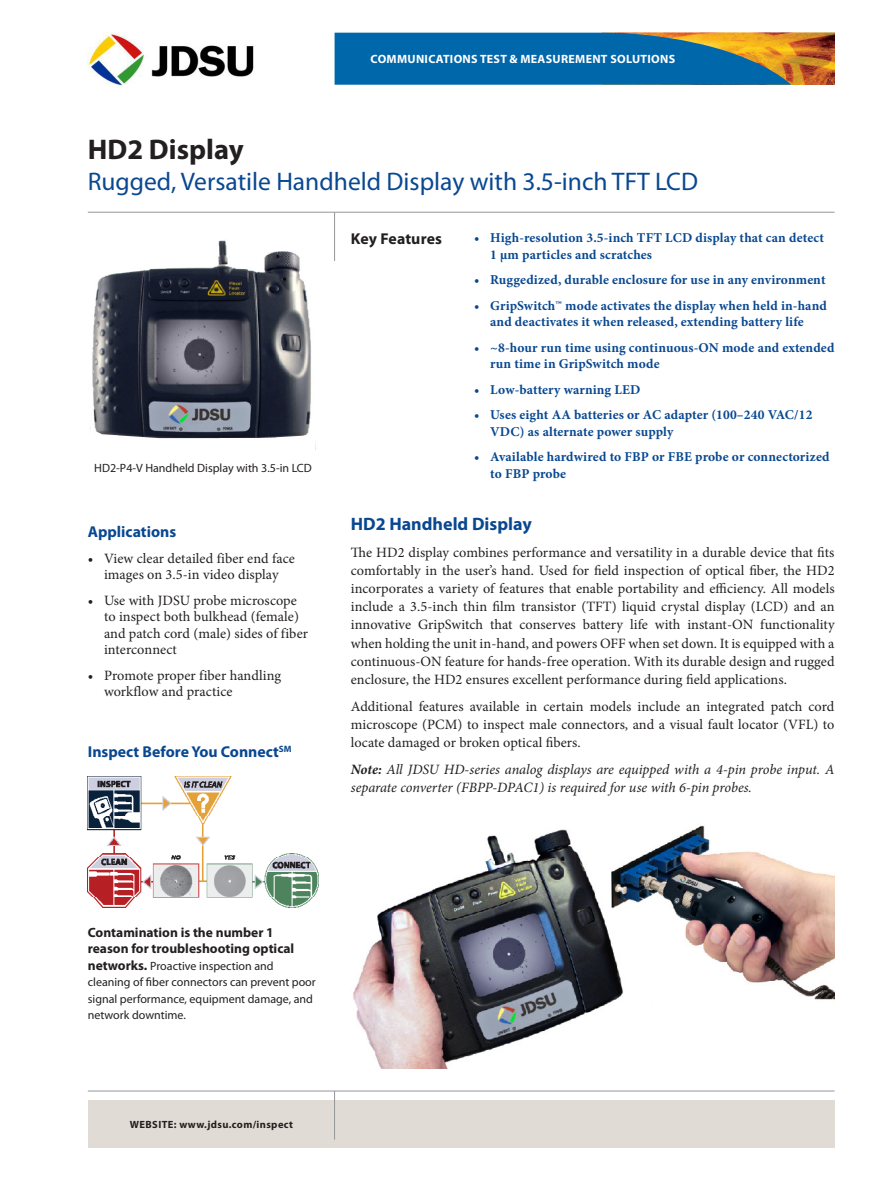
<style>
.page{position:relative;width:894px;height:1191px;background:#fff}
.page>*{position:absolute;margin:0;border:0;box-sizing:border-box;transform-origin:0 0}
.t1{font:700 28.5px "Myriad Pro";color:#231f20}
.t2{font:25.5px "Myriad Pro";color:#094891}
.Heading_3{font:700 18px "Myriad Pro";color:#094891}
.Heading_3-2{font:700 15.75px "Myriad Pro";color:#094891}
.t3{font:700 15.75px "Myriad Pro";letter-spacing:.005em;color:#231f20}
.Body_Text{font:14.25px/18px "Minion Pro";letter-spacing:.005em;color:#231f20;text-align:justify}
.Bullet_Text_2{font:14.25px/16.5px "Minion Pro";letter-spacing:.005em;color:#231f20}
.Body_Text-2{font:italic 14.25px/18px "Minion Pro";letter-spacing:-.005em;color:#231f20}
.Bullet_Text_1{font:700 13.5px/16.5px "Minion Pro";letter-spacing:.01em;color:#094891}
.Caption_1{font:700 13.5px/16.5px "Myriad Pro";color:#231f20}
.Caption_1-2{font:12px/16.5px "Myriad Pro";color:#231f20}
.t4{font:700 12px "Myriad Pro";letter-spacing:.025em;color:#fff}
.t5{font:700 10.5px "Myriad Pro";letter-spacing:.035em;color:#231f20}
.s1{font-weight:700}
.s2{font-weight:700;font-size:13.5px}
</style>
<div class="page">
<hr style="left:88px;top:212px;width:746px;height:1px;background:#939598">
<hr style="left:334px;top:212px;width:1px;height:49px;background:#939598">
<div style="left:88px;top:1100px;width:746px;height:47px;background:#e0dcd5"></div>
<hr style="left:88px;top:1090px;width:746px;height:1px;background:#939598">
<hr style="left:334px;top:1090px;width:1px;height:49px;background:#939598">
<svg style="left:334px;top:32px;width:501px;height:53px;background:#2e6f90"></svg>
<img style="left:88px;top:32px;width:166px;height:54px">
<img style="left:90px;top:240px;width:226px;height:209px">
<img style="left:353px;top:825px;width:481px;height:243px">
<img style="left:88px;top:776px;width:230px;height:131px">
<p class="t4" style="left:370px;top:51px;width:306px">COMMUNICATIONS TEST &amp; MEASUREMENT SOLUTIONS</p>
<p class="t1" style="left:88px;top:130px;width:157px">HD2 Display</p>
<p class="t2" style="left:88px;top:166px;width:611px">Rugged, Versatile Handheld Display with 3.5-inch TFT LCD</p>
<p class="t3" style="left:350px;top:228px;width:93px">Key Features</p>
<p class="Bullet_Text_1" style="left:490px;top:229px;width:335px;text-indent:-16px">• High-resolution 3.5-inch TFT LCD display that can detect<br>1 µm particles and scratches</p>
<p class="Bullet_Text_1" style="left:474px;top:271px;width:353px">• Ruggedized, durable enclosure for use in any environment</p>
<p class="Bullet_Text_1" style="left:474px;top:297px;width:354px;text-align:center">• GripSwitch™ mode activates the display when held in-hand and deactivates it when released, extending battery life</p>
<p class="Bullet_Text_1" style="left:490px;top:339px;width:346px;text-indent:-16px">• ~8-hour run time using continuous-ON mode and extended run time in GripSwitch mode</p>
<p class="Bullet_Text_1" style="left:474px;top:381px;width:168px">• Low-battery warning LED</p>
<p class="Bullet_Text_1" style="left:490px;top:406px;width:323px;text-indent:-16px">• Uses eight AA batteries or AC adapter (100–240 VAC/12<br>VDC) as alternate power supply</p>
<p class="Bullet_Text_1" style="left:490px;top:448px;width:341px;text-indent:-16px">• Available hardwired to FBP or FBE probe or connectorized to FBP probe</p>
<p class="Caption_1-2" style="left:94px;top:460px;width:219px">HD2-P4-V Handheld Display with 3.5-in LCD</p>
<p class="Heading_3-2" style="left:88px;top:521px;width:90px">Applications</p>
<p class="Bullet_Text_2" style="left:88px;top:549px;width:208px;text-align:center">• View clear detailed fiber end face images on 3.5-in video display</p>
<p class="Bullet_Text_2" style="left:104px;top:591px;width:205px;text-indent:-16px">• Use with JDSU probe microscope to inspect both bulkhead (female) and patch cord (male) sides of fiber interconnect</p>
<p class="Bullet_Text_2" style="left:104px;top:666px;width:178px;text-indent:-16px">• Promote proper fiber handling workflow and practice</p>
<p class="Heading_3-2" style="left:88px;top:741px;width:205px">Inspect Before You Connect<sup>SM</sup></p>
<p class="Heading_3" style="left:350px;top:512px;width:182px">HD2 Handheld Display</p>
<p class="Body_Text" style="left:350px;top:544px;width:485px">The HD2 display combines performance and versatility in a durable device that fits comfortably in the user’s hand. Used for field inspection of optical fiber, the HD2 incorporates a variety of features that enable portability and efficiency. All models include a 3.5-inch thin film transistor (TFT) liquid crystal display (LCD) and an innovative GripSwitch that conserves battery life with instant-ON functionality when holding the unit in-hand, and powers OFF when set down. It is equipped with a continuous-ON feature for hands-free operation. With its durable design and rugged enclosure, the HD2 ensures excellent performance during field applications.</p>
<p class="Body_Text" style="left:350px;top:697px;width:485px">Additional features available in certain models include an integrated patch cord microscope (PCM) to inspect male connectors, and a visual fault locator (VFL) to locate damaged or broken optical fibers.</p>
<p class="Body_Text-2" style="left:350px;top:759px;width:485px"><span class="s1">Note:</span> All JDSU HD-series analog displays are equipped with a 4-pin probe input. A separate converter (FBPP-DPAC1) is required for use with 6-pin probes.</p>
<p class="Caption_1" style="left:88px;top:923px;width:208px">Contamination is the number 1 reason for troubleshooting optical</p>
<p class="Caption_1-2" style="left:88px;top:957px;width:229px"><span class="s2">networks.</span> Proactive inspection and cleaning of fiber connectors can prevent poor signal performance, equipment damage, and network downtime.</p>
<p class="t5" style="left:130px;top:1117px;width:165px">WEBSITE: www.jdsu.com/inspect</p>
</div>
